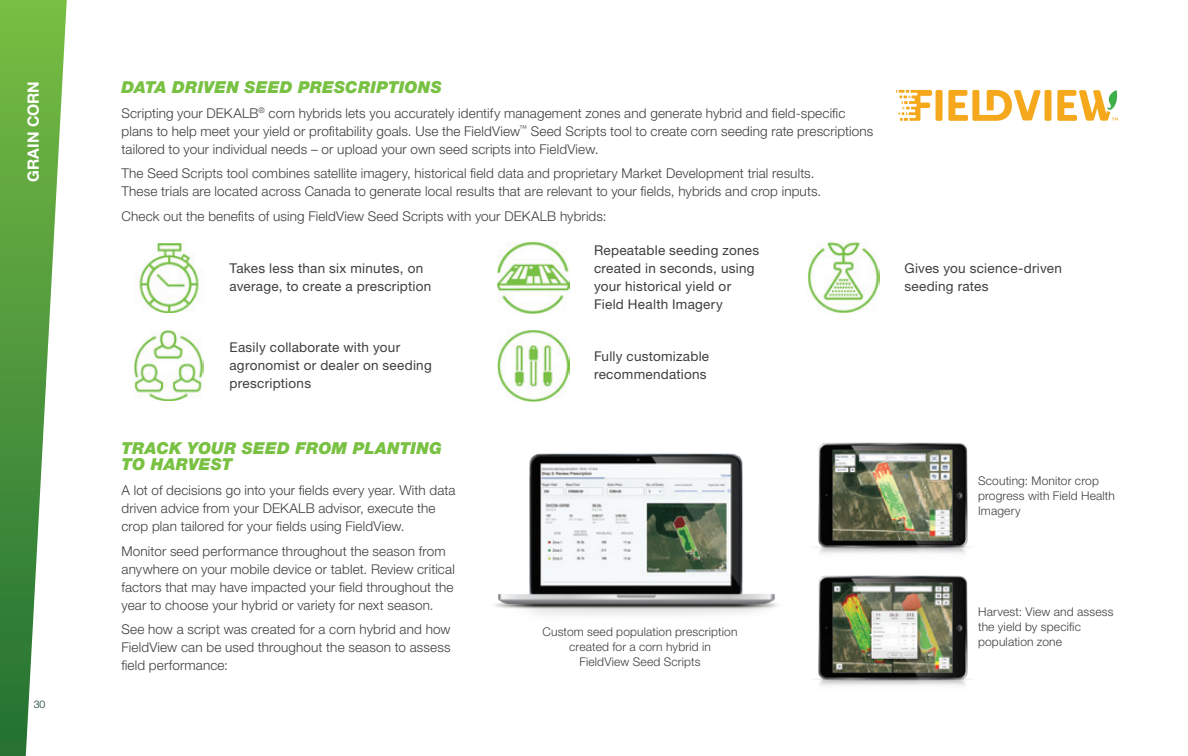
<style>
.page{position:relative;width:1188px;height:756px;background:#fff}
.page>*{position:absolute;margin:0;border:0;box-sizing:border-box;transform-origin:0 0}
.t1{font:italic 900 16.5px/16.5px "Helvetica Neue LT Std";letter-spacing:.015em;color:#79c142}
.t2{font:700 15.6px "Helvetica Neue LT Std";color:#fff}
.t3{font:300 13.5px/18px "Helvetica Neue LT Std";letter-spacing:.01em;color:#3e3e3f}
.t4{font:13.5px/18px "Helvetica Neue LT Std";letter-spacing:.02em;color:#3e3e3f}
.t5{font:300 12px/15px "Helvetica Neue LT Std";letter-spacing:.015em;color:#3e3e3f}
.t6{font:300 10.5px "Helvetica Neue LT Std";color:#003226}
</style>
<div class="page">
<img style="left:819px;top:547px;width:151px;height:6px">
<svg style="left:0;top:0;width:67px;height:756px"></svg>
<img style="left:895px;top:89px;width:223px;height:32px">
<img style="left:139px;top:243px;width:61px;height:70px">
<img style="left:134px;top:330px;width:70px;height:71px">
<img style="left:497px;top:241px;width:73px;height:73px">
<img style="left:497px;top:330px;width:73px;height:72px">
<img style="left:808px;top:241px;width:71px;height:72px">
<img style="left:493px;top:453px;width:286px;height:158px">
<img style="left:813px;top:442px;width:156px;height:107px">
<img style="left:814px;top:575px;width:156px;height:108px">
<h2 class="t2" style="left:24px;top:182px;width:102px;rotate:-90deg">GRAIN CORN</h2>
<p class="t6" style="left:34px;top:698px;width:13px">30</p>
<p class="t1" style="left:122px;top:78px;width:322px">DATA DRIVEN SEED PRESCRIPTIONS</p>
<p class="t3" style="left:121px;top:103px;width:753px">Scripting your DEKALB<sup>®</sup> corn hybrids lets you accurately identify management zones and generate hybrid and field-specific plans to help meet your yield or profitability goals. Use the FieldView<sup>™</sup> Seed Scripts tool to create corn seeding rate prescriptions tailored to your individual needs – or upload your own seed scripts into FieldView.</p>
<p class="t3" style="left:121px;top:164px;width:701px">The Seed Scripts tool combines satellite imagery, historical field data and proprietary Market Development trial results.<br>These trials are located across Canada to generate local results that are relevant to your fields, hybrids and crop inputs.</p>
<p class="t3" style="left:121px;top:207px;width:487px">Check out the benefits of using FieldView Seed Scripts with your DEKALB hybrids:</p>
<p class="t4" style="left:230px;top:259px;width:203px">Takes less than six minutes, on average, to create a prescription</p>
<p class="t4" style="left:594px;top:241px;width:167px">Repeatable seeding zones created in seconds, using your historical yield or<br>Field Health Imagery</p>
<p class="t4" style="left:230px;top:338px;width:204px">Easily collaborate with your agronomist or dealer on seeding prescriptions</p>
<p class="t4" style="left:594px;top:347px;width:117px">Fully customizable recommendations</p>
<p class="t1" style="left:122px;top:439px;width:322px">TRACK YOUR SEED FROM PLANTING<br>TO HARVEST</p>
<p class="t3" style="left:122px;top:481px;width:336px">A lot of decisions go into your fields every year. With data driven advice from your DEKALB advisor, execute the crop plan tailored for your fields using FieldView.</p>
<p class="t3" style="left:122px;top:542px;width:335px">Monitor seed performance throughout the season from anywhere on your mobile device or tablet. Review critical factors that may have impacted your field throughout the year to choose your hybrid or variety for next season.</p>
<p class="t3" style="left:122px;top:620px;width:331px;text-align:justify">See how a script was created for a corn hybrid and how FieldView can be used throughout the season to assess field performance:</p>
<p class="t5" style="left:542px;top:624px;width:196px;text-align:center">Custom seed population prescription created for a corn hybrid in<br>FieldView Seed Scripts</p>
<p class="t4" style="left:904px;top:259px;width:159px">Gives you science-driven seeding rates</p>
<p class="t5" style="left:978px;top:473px;width:138px">Scouting: Monitor crop progress with Field Health<br>Imagery</p>
<p class="t5" style="left:978px;top:604px;width:137px">Harvest: View and assess the yield by specific population zone</p>
</div>
